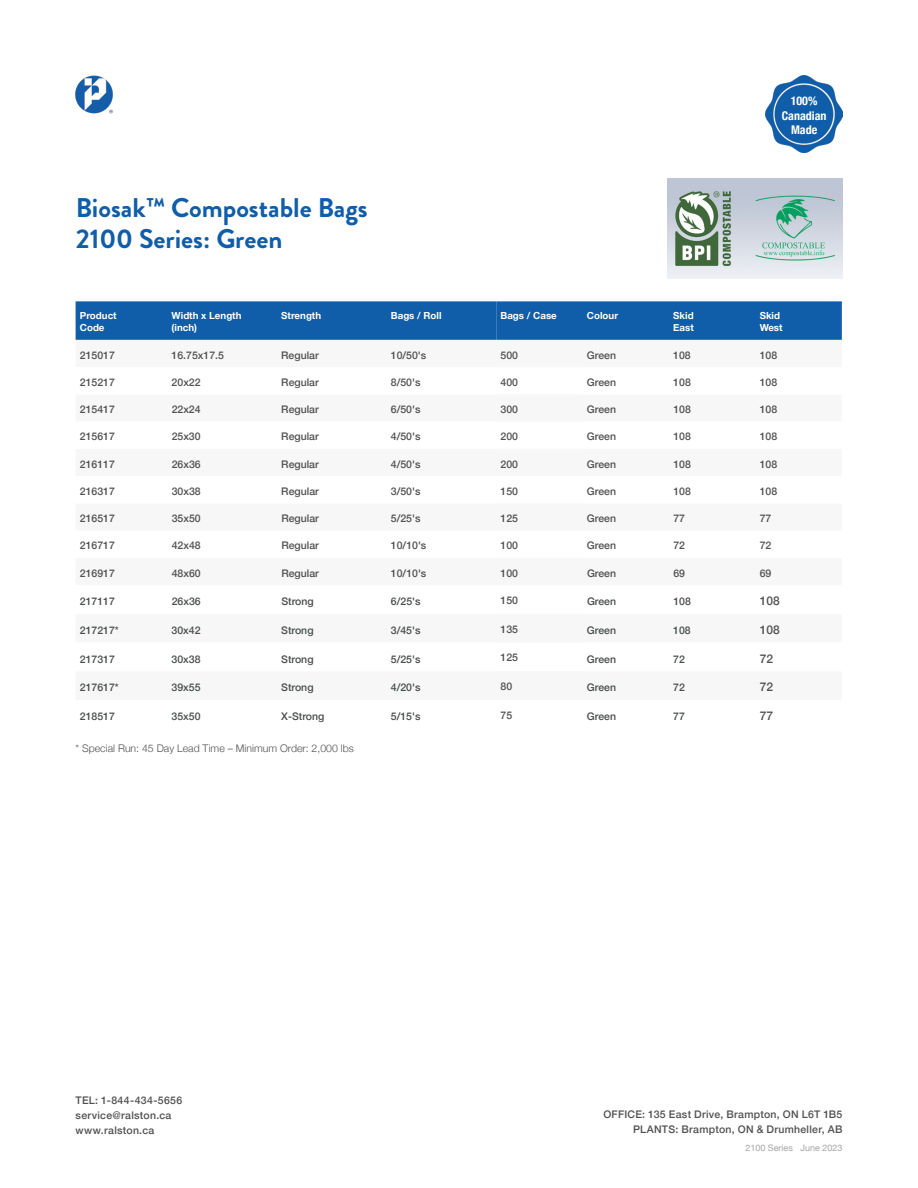
<style>
.page{position:relative;width:918px;height:1188px;background:#fff}
.page>*{position:absolute;margin:0;border:0;box-sizing:border-box;transform-origin:0 0}
.t1{font:700 27px/31.5px "Brandon Grotesque";color:#105da9}
.t2{font:700 condensed 12px/14.4px "Helvetica Neue";color:#fff;text-align:center}
.t3{font:500 12px "Helvetica Neue";color:#515151}
.t4{font:500 10.5px "Helvetica Neue";color:#515151}
.t5{font:500 10.5px "Helvetica Neue";color:#494d4d}
.t6{font:500 10.5px/15px "Helvetica Neue";letter-spacing:.025em;color:#515151;text-align:right}
.t7{font:500 10.5px/15px "Helvetica Neue";letter-spacing:.03em;color:#515151}
.t8{font:300 10.5px "Helvetica Neue";color:#515151}
.t9{font:700 9.75px/12px "Helvetica Neue";color:#fff}
.t10{font:9px "Helvetica Neue";color:#a8a4a4}
</style>
<div class="page">
<img style="left:75px;top:75px;width:38px;height:39px">
<div style="left:76px;top:301px;width:766px;height:39px;background:#105da9"></div>
<img style="left:667px;top:179px;width:176px;height:99px">
<img style="left:766px;top:76px;width:76px;height:76px">
<h1 class="t1" style="left:76px;top:192px;width:294px">Biosak™ Compostable Bags<br>2100 Series: Green</h1>
<p class="t2" style="left:782px;top:93px;width:46px">100%<br>Canadian<br>Made</p>
<p class="t9" style="left:80px;top:310px;width:38px">Product<br>Code</p>
<p class="t9" style="left:172px;top:310px;width:71px">Width x Length (inch)</p>
<p class="t9" style="left:281px;top:310px;width:41px">Strength</p>
<p class="t9" style="left:391px;top:310px;width:52px">Bags / Roll</p>
<p class="t9" style="left:501px;top:310px;width:58px">Bags / Case</p>
<p class="t9" style="left:587px;top:310px;width:33px">Colour</p>
<p class="t9" style="left:673px;top:310px;width:22px">Skid<br>East</p>
<p class="t9" style="left:760px;top:310px;width:24px">Skid<br>West</p>
<p class="t4" style="left:80px;top:346px;width:37px">215017</p>
<p class="t4" style="left:172px;top:346px;width:54px">16.75x17.5</p>
<p class="t4" style="left:281px;top:346px;width:39px">Regular</p>
<p class="t4" style="left:391px;top:346px;width:37px">10/50's</p>
<p class="t4" style="left:501px;top:346px;width:19px">500</p>
<p class="t4" style="left:587px;top:346px;width:31px">Green</p>
<p class="t4" style="left:673px;top:346px;width:19px">108</p>
<p class="t4" style="left:760px;top:346px;width:19px">108</p>
<p class="t4" style="left:80px;top:374px;width:37px">215217</p>
<p class="t4" style="left:172px;top:374px;width:30px">20x22</p>
<p class="t4" style="left:281px;top:374px;width:39px">Regular</p>
<p class="t4" style="left:391px;top:374px;width:31px">8/50's</p>
<p class="t4" style="left:501px;top:374px;width:19px">400</p>
<p class="t4" style="left:587px;top:374px;width:31px">Green</p>
<p class="t4" style="left:673px;top:374px;width:19px">108</p>
<p class="t4" style="left:760px;top:374px;width:19px">108</p>
<p class="t4" style="left:80px;top:401px;width:37px">215417</p>
<p class="t4" style="left:172px;top:401px;width:30px">22x24</p>
<p class="t4" style="left:281px;top:401px;width:39px">Regular</p>
<p class="t4" style="left:391px;top:401px;width:31px">6/50's</p>
<p class="t4" style="left:501px;top:401px;width:19px">300</p>
<p class="t4" style="left:587px;top:401px;width:31px">Green</p>
<p class="t4" style="left:673px;top:401px;width:19px">108</p>
<p class="t4" style="left:760px;top:401px;width:19px">108</p>
<p class="t4" style="left:80px;top:428px;width:37px">215617</p>
<p class="t4" style="left:172px;top:428px;width:30px">25x30</p>
<p class="t4" style="left:281px;top:428px;width:39px">Regular</p>
<p class="t4" style="left:391px;top:428px;width:31px">4/50's</p>
<p class="t4" style="left:501px;top:428px;width:19px">200</p>
<p class="t4" style="left:587px;top:428px;width:31px">Green</p>
<p class="t4" style="left:673px;top:428px;width:19px">108</p>
<p class="t4" style="left:760px;top:428px;width:19px">108</p>
<p class="t4" style="left:80px;top:455px;width:37px">216117</p>
<p class="t4" style="left:172px;top:455px;width:30px">26x36</p>
<p class="t4" style="left:281px;top:455px;width:39px">Regular</p>
<p class="t4" style="left:391px;top:455px;width:31px">4/50's</p>
<p class="t4" style="left:501px;top:455px;width:19px">200</p>
<p class="t4" style="left:587px;top:455px;width:31px">Green</p>
<p class="t4" style="left:673px;top:455px;width:19px">108</p>
<p class="t4" style="left:760px;top:455px;width:19px">108</p>
<p class="t4" style="left:80px;top:483px;width:37px">216317</p>
<p class="t4" style="left:172px;top:483px;width:30px">30x38</p>
<p class="t4" style="left:281px;top:483px;width:39px">Regular</p>
<p class="t4" style="left:391px;top:483px;width:31px">3/50's</p>
<p class="t4" style="left:501px;top:483px;width:19px">150</p>
<p class="t4" style="left:587px;top:483px;width:31px">Green</p>
<p class="t4" style="left:673px;top:483px;width:19px">108</p>
<p class="t4" style="left:760px;top:483px;width:19px">108</p>
<p class="t4" style="left:80px;top:510px;width:37px">216517</p>
<p class="t4" style="left:172px;top:510px;width:30px">35x50</p>
<p class="t4" style="left:281px;top:510px;width:39px">Regular</p>
<p class="t4" style="left:391px;top:510px;width:31px">5/25's</p>
<p class="t4" style="left:501px;top:510px;width:19px">125</p>
<p class="t4" style="left:587px;top:510px;width:31px">Green</p>
<p class="t4" style="left:673px;top:510px;width:13px">77</p>
<p class="t4" style="left:760px;top:510px;width:13px">77</p>
<p class="t4" style="left:80px;top:537px;width:37px">216717</p>
<p class="t4" style="left:172px;top:537px;width:30px">42x48</p>
<p class="t4" style="left:281px;top:537px;width:39px">Regular</p>
<p class="t4" style="left:391px;top:537px;width:37px">10/10's</p>
<p class="t4" style="left:501px;top:537px;width:19px">100</p>
<p class="t4" style="left:587px;top:537px;width:31px">Green</p>
<p class="t4" style="left:673px;top:537px;width:13px">72</p>
<p class="t4" style="left:760px;top:537px;width:13px">72</p>
<p class="t4" style="left:80px;top:564px;width:37px">216917</p>
<p class="t4" style="left:172px;top:564px;width:30px">48x60</p>
<p class="t4" style="left:281px;top:564px;width:39px">Regular</p>
<p class="t4" style="left:391px;top:564px;width:37px">10/10's</p>
<p class="t4" style="left:501px;top:564px;width:19px">100</p>
<p class="t4" style="left:587px;top:564px;width:31px">Green</p>
<p class="t4" style="left:673px;top:564px;width:13px">69</p>
<p class="t4" style="left:760px;top:564px;width:13px">69</p>
<p class="t5" style="left:80px;top:593px;width:37px">217117</p>
<p class="t5" style="left:172px;top:593px;width:30px">26x36</p>
<p class="t5" style="left:281px;top:593px;width:34px">Strong</p>
<p class="t5" style="left:391px;top:593px;width:31px">6/25's</p>
<p class="t4" style="left:501px;top:592px;width:19px">150</p>
<p class="t5" style="left:587px;top:593px;width:31px">Green</p>
<p class="t5" style="left:673px;top:593px;width:19px">108</p>
<p class="t3" style="left:760px;top:591px;width:22px">108</p>
<p class="t5" style="left:80px;top:622px;width:40px">217217*</p>
<p class="t5" style="left:172px;top:622px;width:30px">30x42</p>
<p class="t5" style="left:281px;top:622px;width:34px">Strong</p>
<p class="t5" style="left:391px;top:622px;width:31px">3/45's</p>
<p class="t4" style="left:501px;top:620px;width:19px">135</p>
<p class="t5" style="left:587px;top:622px;width:31px">Green</p>
<p class="t5" style="left:673px;top:622px;width:19px">108</p>
<p class="t3" style="left:760px;top:620px;width:22px">108</p>
<p class="t5" style="left:80px;top:651px;width:37px">217317</p>
<p class="t5" style="left:172px;top:651px;width:30px">30x38</p>
<p class="t5" style="left:281px;top:651px;width:34px">Strong</p>
<p class="t5" style="left:391px;top:651px;width:31px">5/25's</p>
<p class="t4" style="left:501px;top:649px;width:19px">125</p>
<p class="t5" style="left:587px;top:651px;width:31px">Green</p>
<p class="t5" style="left:673px;top:651px;width:13px">72</p>
<p class="t3" style="left:760px;top:649px;width:15px">72</p>
<p class="t5" style="left:80px;top:679px;width:40px">217617*</p>
<p class="t5" style="left:172px;top:679px;width:30px">39x55</p>
<p class="t5" style="left:281px;top:679px;width:34px">Strong</p>
<p class="t5" style="left:391px;top:679px;width:31px">4/20's</p>
<p class="t4" style="left:501px;top:678px;width:13px">80</p>
<p class="t5" style="left:587px;top:679px;width:31px">Green</p>
<p class="t5" style="left:673px;top:679px;width:13px">72</p>
<p class="t3" style="left:760px;top:678px;width:15px">72</p>
<p class="t5" style="left:80px;top:708px;width:37px">218517</p>
<p class="t5" style="left:172px;top:708px;width:30px">35x50</p>
<p class="t5" style="left:281px;top:708px;width:45px">X-Strong</p>
<p class="t5" style="left:391px;top:708px;width:31px">5/15's</p>
<p class="t4" style="left:501px;top:706px;width:13px">75</p>
<p class="t5" style="left:587px;top:708px;width:31px">Green</p>
<p class="t5" style="left:673px;top:708px;width:13px">77</p>
<p class="t3" style="left:760px;top:706px;width:15px">77</p>
<p class="t8" style="left:76px;top:740px;width:280px">* Special Run: 45 Day Lead Time – Minimum Order: 2,000 lbs</p>
<p class="t7" style="left:76px;top:1092px;width:108px">TEL: 1-844-434-5656 service@ralston.ca www.ralston.ca</p>
<p class="t6" style="left:603px;top:1105px;width:240px">OFFICE: 135 East Drive, Brampton, ON L6T 1B5<br>PLANTS: Brampton, ON &amp; Drumheller, AB</p>
<p class="t10" style="left:745px;top:1142px;width:99px">2100 Series June 2023</p>
</div>
